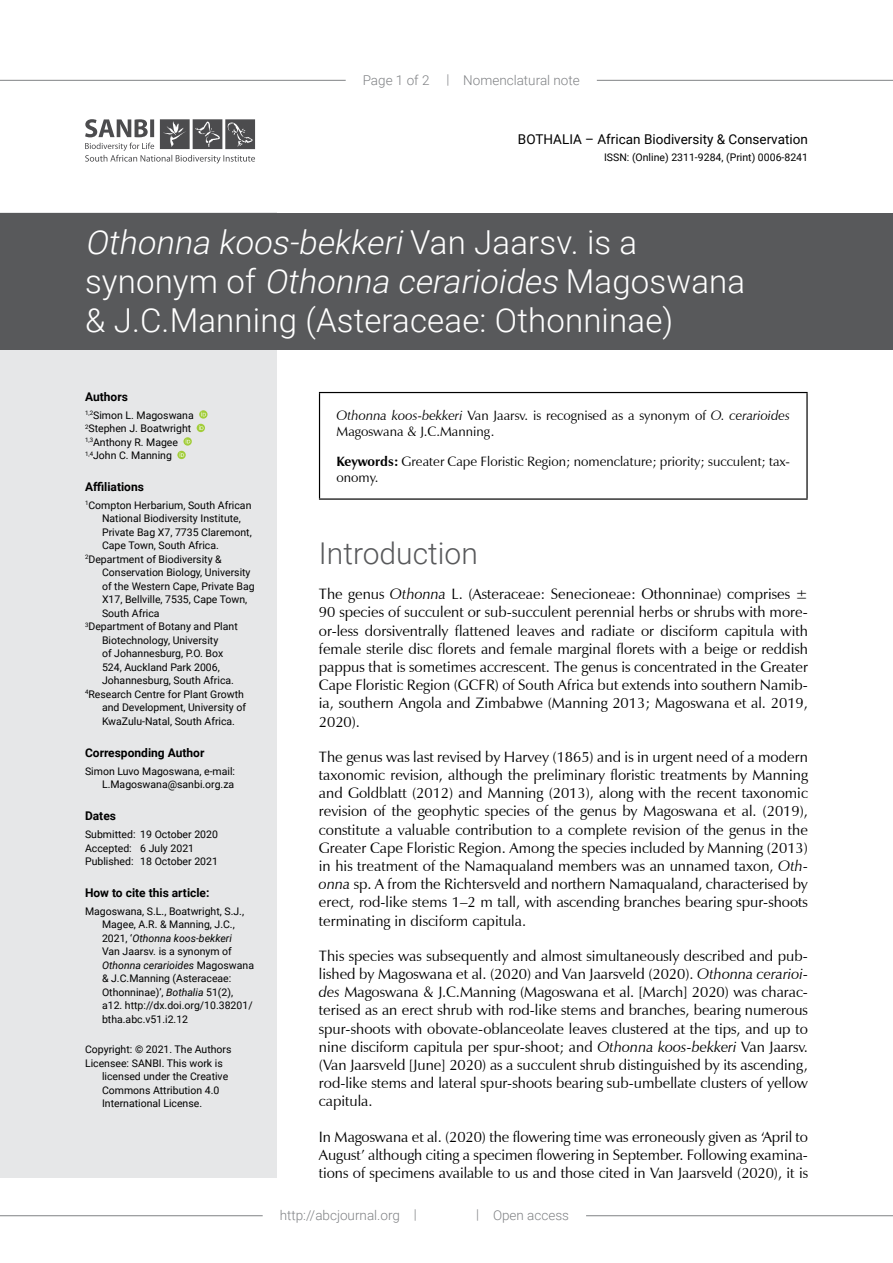
<style>
.page{position:relative;width:893px;height:1263px;background:#fff}
.page>*{position:absolute;margin:0;border:0;box-sizing:border-box;transform-origin:0 0}
.EF_article_heading{font:300 33px/39px "Roboto";letter-spacing:.005em;color:#fff}
.EF_heading_01{font:300 30px "Roboto";color:#58595b}
.EF_Paragraph_text{font:15px/18.1px "Zapf Humanist 601 BT";color:#000;text-align:justify}
.EF_Block_text{font:13.5px/16.5px "Zapf Humanist 601 BT";color:#000}
.EF_footer_LEFT{font:300 13.5px "Roboto";color:#808285}
.t1{font:13.5px "Roboto";color:#000}
.EF_side_bar_heading{font:700 12px "Roboto";color:#000}
.EF_side_bar_info{font:10.5px/13.5px "Roboto";color:#000}
.EF_side_bar_info_Aut{font:10.5px "Roboto";color:#000}
.s1{font-style:italic}
.s2{font-weight:700}
</style>
<div class="page">
<svg style="left:85px;top:119px;width:170px;height:45px"></svg>
<hr style="left:0;top:1215px;width:893px;height:1px;background:#808285">
<div style="left:459px;top:1212px;width:127px;height:7px;background:#fff"></div>
<div style="left:417px;top:1186px;width:59px;height:34px;background:#fff"></div>
<div style="left:263px;top:1212px;width:171px;height:7px;background:#fff"></div>
<hr style="left:0;top:80px;width:893px;height:1px;background:#808285">
<div style="left:346px;top:77px;width:100px;height:7px;background:#fff"></div>
<div style="left:429px;top:77px;width:168px;height:7px;background:#fff"></div>
<hr style="left:319px;top:392px;width:489px;height:1px;background:#000">
<hr style="left:319px;top:393px;width:1px;height:105px;background:#000">
<hr style="left:806px;top:393px;width:2px;height:105px;background:#000">
<hr style="left:319px;top:498px;width:489px;height:2px;background:#000">
<div style="left:0;top:213px;width:276px;height:965px;background:#e6e7e8"></div>
<svg style="left:199px;top:410px;width:9px;height:9px"></svg>
<svg style="left:201px;top:412px;width:5px;height:4px"></svg>
<div style="left:197px;top:424px;width:8px;height:8px;background:#a2cd3a;border-radius:50%"></div>
<svg style="left:199px;top:425px;width:4px;height:5px"></svg>
<svg style="left:183px;top:437px;width:9px;height:9px"></svg>
<svg style="left:186px;top:439px;width:4px;height:4px"></svg>
<svg style="left:177px;top:451px;width:9px;height:8px"></svg>
<svg style="left:180px;top:452px;width:4px;height:5px"></svg>
<div style="left:0;top:213px;width:893px;height:136px;background:#58595b"></div>
<p class="EF_footer_LEFT" style="left:363px;top:71px;width:68px">Page 1 of 2</p>
<p class="EF_footer_LEFT" style="left:446px;top:71px;width:135px">| Nomenclatural note</p>
<p class="t1" style="left:518px;top:130px;width:291px">BOTHALIA – African Biodiversity &amp; Conservation</p>
<p class="EF_side_bar_info" style="left:604px;top:150px;width:205px">ISSN: (Online) 2311-9284, (Print) 0006-8241</p>
<p class="EF_article_heading" style="left:85px;top:222px;width:662px"><span class="s1">Othonna koos-bekkeri</span>Va n J a a r s v. i s a<br>sy n o n y m of <span class="s1">Othonna cerarioides</span> M a g o s wa n a &amp; J.C.Manning (Asteraceae: Othonninae)</p>
<p class="EF_side_bar_heading" style="left:85px;top:388px;width:44px">Authors</p>
<p class="EF_side_bar_info_Aut" style="left:85px;top:408px;width:110px"><sup>1,2</sup>Simon L. Magoswana</p>
<p class="EF_side_bar_info_Aut" style="left:85px;top:421px;width:108px"><sup>2</sup>Stephen J. Boatwright</p>
<p class="EF_side_bar_info_Aut" style="left:85px;top:435px;width:95px"><sup>1,3</sup>Anthony R. Magee</p>
<p class="EF_side_bar_info_Aut" style="left:85px;top:448px;width:88px"><sup>1,4</sup>John C. Manning</p>
<p class="EF_side_bar_heading" style="left:85px;top:478px;width:60px">Affiliations</p>
<p class="EF_side_bar_info" style="left:102px;top:498px;width:151px;text-indent:-17px"><sup>1</sup>Compton Herbarium, South African<br>National Biodiversity Institute,<br>Private Bag X7, 7735 Claremont,<br>Cape Town, South Africa.</p>
<p class="EF_side_bar_info" style="left:102px;top:552px;width:154px;text-indent:-17px"><sup>2</sup>Department of Biodiversity &amp;<br>Conservation Biology, University of the Western Cape, Private Bag<br>X17, Bellville, 7535, Cape Town,<br>South Africa</p>
<p class="EF_side_bar_info" style="left:102px;top:620px;width:137px;text-indent:-17px"><sup>3</sup>Department of Botany and Plant<br>Biotechnology, University<br>of Johannesburg, P.O. Box<br>524, Auckland Park 2006,<br>Johannesburg, South Africa.</p>
<p class="EF_side_bar_info" style="left:102px;top:687px;width:145px;text-indent:-17px"><sup>4</sup>Research Centre for Plant Growth and Development, University of<br>KwaZulu-Natal, South Africa.</p>
<p class="EF_side_bar_heading" style="left:85px;top:744px;width:121px">Corresponding Author</p>
<p class="EF_side_bar_info" style="left:85px;top:764px;width:152px;text-align:right">Simon Luvo Magoswana, e-mail:<br>L.Magoswana@sanbi.org.za</p>
<p class="EF_side_bar_heading" style="left:85px;top:807px;width:32px">Dates</p>
<p class="EF_side_bar_info" style="left:85px;top:827px;width:134px">Submitted: 19 October 2020</p>
<p class="EF_side_bar_info" style="left:85px;top:841px;width:111px">Accepted: 6 July 2021</p>
<p class="EF_side_bar_info" style="left:85px;top:854px;width:134px">Published: 18 October 2021</p>
<p class="EF_side_bar_heading" style="left:85px;top:884px;width:126px">How to cite this article:</p>
<p class="EF_side_bar_info" style="left:102px;top:904px;width:153px;text-indent:-17px">Magoswana, S.L., Boatwright, S.J.,<br>Magee, A.R. &amp; Manning, J.C.,<br>2021, ‘<span class="s1">Othonna koos-bekkeri<br></span>Van Jaarsv. is a synonym of<br><span class="s1">Othonna cerarioides</span> Magoswana &amp; J.C.Manning (Asteraceae:<br>Othonninae)’, <span class="s1">Bothalia</span> 51(2), a12. http://dx.doi.org/10.38201/ btha.abc.v51.i2.12</p>
<p class="EF_side_bar_info" style="left:85px;top:1042px;width:148px">Copyright: © 2021. The Authors</p>
<p class="EF_side_bar_info" style="left:102px;top:1056px;width:128px;text-indent:-17px">Licensee: SANBI. This work is licensed under the Creative<br>Commons Attribution 4.0<br>International License.</p>
<p class="EF_Block_text" style="left:337px;top:407px;width:455px"><span class="s1">Othonna koos-bekkeri</span> Van Jaarsv. is recognised as a synonym of <span class="s1">O. cerarioides<br></span>Magoswana &amp; J.C.Manning.</p>
<p class="EF_Block_text" style="left:337px;top:453px;width:455px"><span class="s2">Keywords:</span> Greater Cape Floristic Region; nomenclature; priority; succulent; tax&shy;onomy.</p>
<p class="EF_heading_01" style="left:319px;top:532px;width:160px">Introduction</p>
<p class="EF_Paragraph_text" style="left:319px;top:585px;width:491px">The genus <span class="s1">Othonna</span> L. (Asteraceae: Senecioneae: Othonninae) comprises ± 90 species of succulent or sub-succulent perennial herbs or shrubs with more&shy;or-less dorsiventrally flattened leaves and radiate or disciform capitula with female sterile disc florets and female marginal florets with a beige or reddish pappus that is sometimes accrescent. The genus is concentrated in the Greater Cape Floristic Region (GCFR) of South Africa but extends into southern Namib&shy;ia, southern Angola and Zimbabwe (Manning 2013; Magoswana et al. 2019, 2020).</p>
<p class="EF_Paragraph_text" style="left:319px;top:747px;width:490px">The genus was last revised by Harvey (1865) and is in urgent need of a modern taxonomic revision, although the preliminary floristic treatments by Manning and Goldblatt (2012) and Manning (2013), along with the recent taxonomic revision of the geophytic species of the genus by Magoswana et al. (2019), constitute a valuable contribution to a complete revision of the genus in the Greater Cape Floristic Region. Among the species included by Manning (2013) in his treatment of the Namaqualand members was an unnamed taxon, <span class="s1">Oth&shy;onna</span> sp. A from the Richtersveld and northern Namaqualand, characterised by erect, rod-like stems 1–2 m tall, with ascending branches bearing spur-shoots terminating in disciform capitula.</p>
<p class="EF_Paragraph_text" style="left:319px;top:946px;width:491px">This species was subsequently and almost simultaneously described and pub&shy;lished by Magoswana et al. (2020) and Van Jaarsveld (2020). <span class="s1">Othonna cerarioi&shy;des</span> Magoswana &amp; J.C.Manning (Magoswana et al. [March] 2020) was charac&shy;terised as an erect shrub with rod-like stems and branches, bearing numerous spur-shoots with obovate-oblanceolate leaves clustered at the tips, and up to nine disciform capitula per spur-shoot; and <span class="s1">Othonna koos-bekkeri</span> Van Jaarsv. (Van Jaarsveld [June] 2020) as a succulent shrub distinguished by its ascending, rod-like stems and lateral spur-shoots bearing sub-umbellate clusters of yellow capitula.</p>
<p class="EF_Paragraph_text" style="left:319px;top:1127px;width:491px">In Magoswana et al. (2020) the flowering time was erroneously given as ‘April to August’ although citing a specimen flowering in September. Following examina&shy;tions of specimens available to us and those cited in Van Jaarsveld (2020), it is</p>
<p class="EF_footer_LEFT" style="left:280px;top:1206px;width:139px">http://abcjournal.org |</p>
<p class="EF_footer_LEFT" style="left:476px;top:1206px;width:94px">| Open access</p>
</div>
